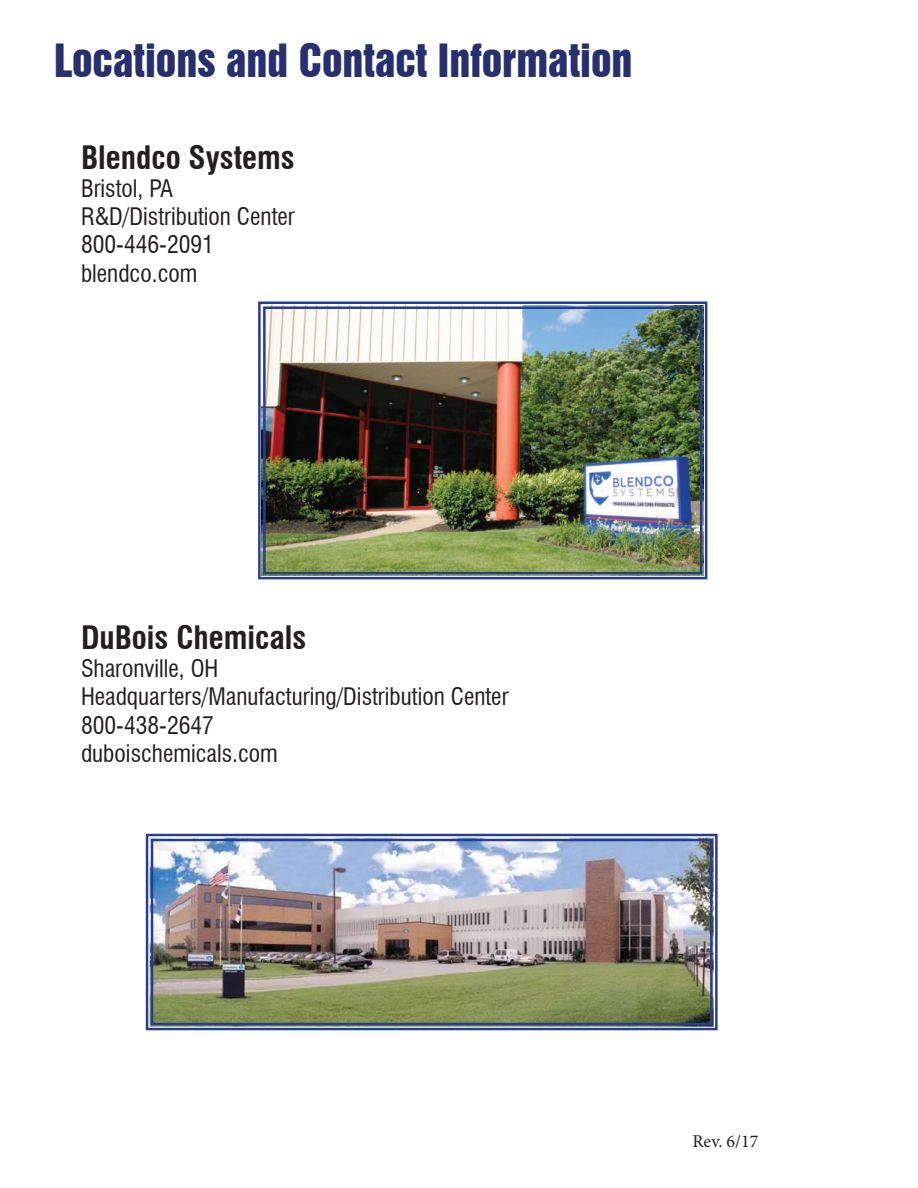
<style>
.page{position:relative;width:918px;height:1188px;background:#fff}
.page>*{position:absolute;margin:0;border:0;box-sizing:border-box;transform-origin:0 0}
.t1{font:42px "Swiss 921 BT Regular A";color:#27306e}
.t2{font:700 condensed 31.5px "Swiss 721 BT";color:#231f20}
.t3{font:condensed 23.55px/28.3px "Swiss 721 BT";color:#231f20}
.t4{font:18px "Minion Pro";color:#231f20}
</style>
<div class="page">
<img style="left:145px;top:833px;width:573px;height:198px">
<div style="left:151px;top:839px;width:562px;height:186px;border:2px solid #253f8e"></div>
<img style="left:258px;top:301px;width:450px;height:279px">
<div style="left:263px;top:307px;width:439px;height:267px;border:2px solid #253f8e"></div>
<h1 class="t1" style="left:54px;top:33px;width:580px">Locations and Contact Information</h1>
<h2 class="t2" style="left:81px;top:138px;width:215px">Blendco Systems</h2>
<p class="t3" style="left:81px;top:174px;width:215px">Bristol, PA<br>R&amp;D/Distribution Center<br>800-446-2091 blendco.com</p>
<h2 class="t2" style="left:81px;top:618px;width:227px">DuBois Chemicals</h2>
<p class="t3" style="left:81px;top:654px;width:429px">Sharonville, OH<br>Headquarters/Manufacturing/Distribution Center<br>800-438-2647<br>duboischemicals.com</p>
<p class="t4" style="left:692px;top:1129px;width:68px">Rev. 6/17</p>
</div>
